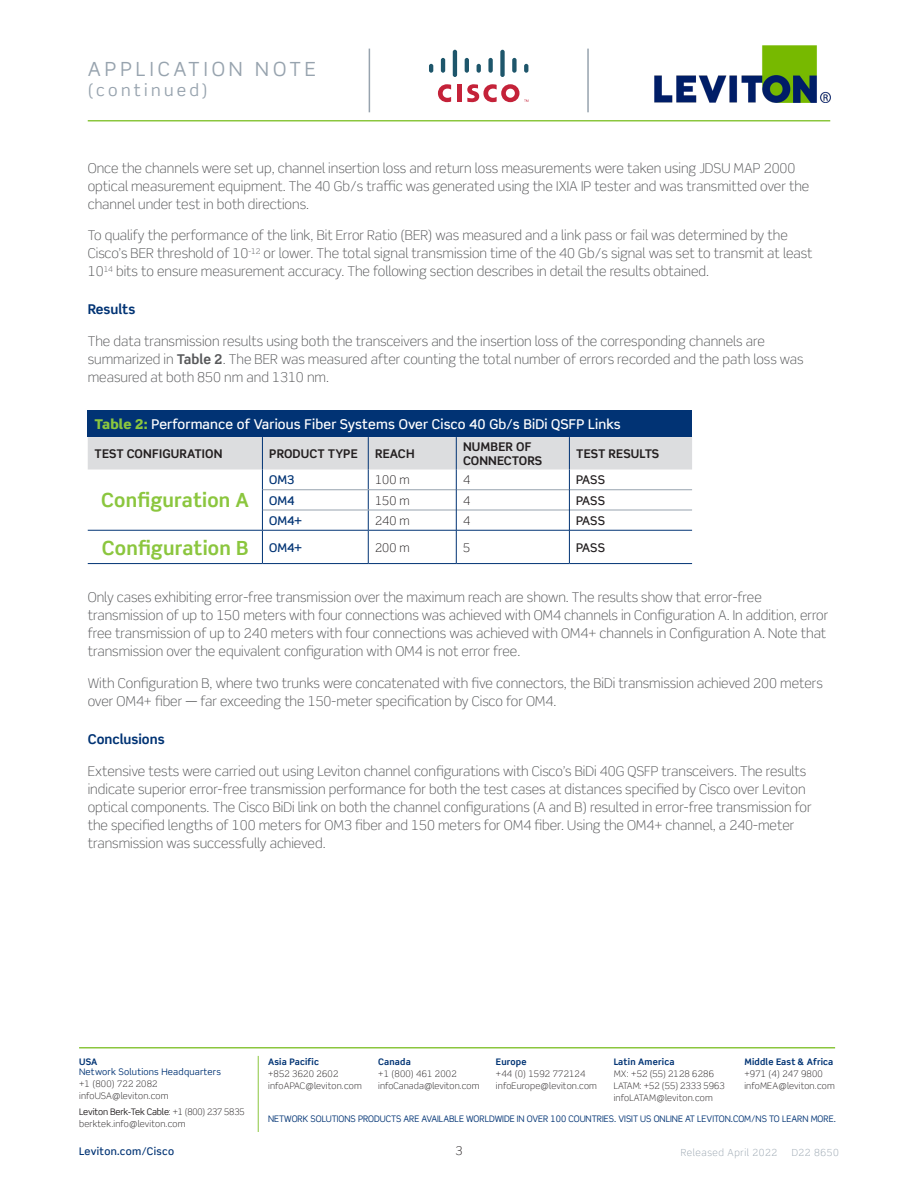
<style>
.page{position:relative;width:918px;height:1188px;background:#fff}
.page>*{position:absolute;margin:0;border:0;box-sizing:border-box;transform-origin:0 0}
.Chart_First_Column_T{font:700 19.5px "Scene Std";letter-spacing:.01em;color:#8bc63e}
.t1{font:19.5px "Scene Std";letter-spacing:.2em;color:#97a3ae}
.t2{font:16.5px "Scene Std";letter-spacing:.2em;color:#97a3ae}
.Body{font:300 13.5px/18px "Scene Std";color:#57585a}
.Subheaders{font:500 13.5px "Scene Std";letter-spacing:.01em;color:#fff}
.t3{font:700 13.5px "Scene Std";color:#013374}
.Part_Chart_Descripti{font:700 12px/14.4px "Scene Std";letter-spacing:.01em;color:#231f20}
.Part_Number{font:300 12px "Scene Std";letter-spacing:.01em;color:#231f20}
.Part_Number-2{font:500 12px "Scene Std";color:#231f20}
.Part_Number-3{font:500 12px "Scene Std";letter-spacing:.005em;color:#013374}
.t4{font:500 10.5px "Scene Std";letter-spacing:.03em;color:#013374}
.Body-2{font:300 9.75px "Scene Std";letter-spacing:.06em;color:#97a3ae}
.t5{font:300 9px/12px "Scene Std";letter-spacing:.02em;color:#231f20}
.t6{font:9px "Scene Std";color:#013374;scale:.96 1}
.t7{font:700 9px "Scene Std";letter-spacing:.02em;color:#013374}
.t8{font:9px "Scene Std";letter-spacing:.02em;color:#013374}
.s1{font-weight:700}
.s2{font-weight:900;color:#8bc63e}
.s3{font-weight:400}
</style>
<div class="page">
<hr style="left:258px;top:1056px;width:1px;height:76px;background:#8bc63e">
<div style="left:88px;top:410px;width:604px;height:27px;background:#013374"></div>
<hr style="left:262px;top:531px;width:1px;height:32px;background:#013374">
<hr style="left:368px;top:531px;width:1px;height:32px;background:#013374">
<hr style="left:88px;top:530px;width:174px;height:1px;background:#013374">
<hr style="left:262px;top:530px;width:106px;height:1px;background:#013374">
<hr style="left:368px;top:530px;width:88px;height:1px;background:#013374">
<hr style="left:456px;top:530px;width:113px;height:1px;background:#013374">
<hr style="left:570px;top:530px;width:122px;height:1px;background:#013374">
<hr style="left:456px;top:530px;width:1px;height:33px;background:#013374">
<svg style="left:88px;top:437px;width:604px;height:93px"></svg>
<hr style="left:569px;top:530px;width:1px;height:33px;background:#013374">
<hr style="left:88px;top:563px;width:174px;height:1px;background:#013374">
<hr style="left:262px;top:563px;width:106px;height:1px;background:#013374">
<hr style="left:368px;top:563px;width:88px;height:1px;background:#013374">
<hr style="left:456px;top:563px;width:113px;height:1px;background:#013374">
<hr style="left:569px;top:563px;width:123px;height:1px;background:#013374">
<hr style="left:587px;top:49px;width:2px;height:63px;background:#97a3ae">
<hr style="left:369px;top:49px;width:1px;height:63px;background:#97a3ae">
<hr style="left:88px;top:120px;width:742px;height:2px;background:#8bc63e">
<hr style="left:457px;top:85px;width:4px;height:17px;background:#c42239">
<svg style="left:438px;top:84px;width:13px;height:18px"></svg>
<svg style="left:467px;top:84px;width:61px;height:18px"></svg>
<svg style="left:429px;top:64px;width:4px;height:9px"></svg>
<hr style="left:441px;top:58px;width:4px;height:15px;background:#1e566b;border-radius:2px">
<hr style="left:453px;top:50px;width:4px;height:27px;background:#1e566b;border-radius:2px">
<hr style="left:465px;top:58px;width:4px;height:15px;background:#1e566b;border-radius:2px">
<svg style="left:477px;top:64px;width:4px;height:9px"></svg>
<div style="left:488px;top:58px;width:5px;height:15px;background:#1e566b;border-radius:2px"></div>
<div style="left:500px;top:50px;width:5px;height:27px;background:#1e566b;border-radius:2px"></div>
<div style="left:512px;top:58px;width:5px;height:15px;background:#1e566b;border-radius:2px"></div>
<svg style="left:524px;top:64px;width:4px;height:9px"></svg>
<img style="left:654px;top:45px;width:176px;height:57px">
<hr style="left:79px;top:1047px;width:756px;height:1px;background:#8bc63e">
<h1 class="t1" style="left:88px;top:57px;width:230px">APPLICATION NOTE</h1>
<p class="t2" style="left:88px;top:80px;width:121px">(continued)</p>
<p class="Body" style="left:88px;top:159px;width:723px">Once the channels were set up, channel insertion loss and return loss measurements were taken using JDSU MAP 2000 optical measurement equipment. The 40 Gb/s traffic was generated using the IXIA IP tester and was transmitted over the channel under test in both directions.</p>
<p class="Body" style="left:88px;top:226px;width:726px">To qualify the performance of the link, Bit Error Ratio (BER) was measured and a link pass or fail was determined by the<br>Cisco’s BER threshold of 10<sup>-12</sup> or lower. The total signal transmission time of the 40 Gb/s signal was set to transmit at least<br>10<sup>14</sup> bits to ensure measurement accuracy. The following section describes in detail the results obtained.</p>
<p class="t3" style="left:88px;top:301px;width:49px">Results</p>
<p class="Body" style="left:88px;top:332px;width:717px">The data transmission results using both the transceivers and the insertion loss of the corresponding channels are summarized in <span class="s1">Table 2</span>. The BER was measured after counting the total number of errors recorded and the path loss was measured at both 850 nm and 1310 nm.</p>
<p class="Subheaders" style="left:94px;top:416px;width:528px"><span class="s2">Table 2:</span> Performance of Various Fiber Systems Over Cisco 40 Gb/s BiDi QSFP Links</p>
<p class="Part_Chart_Descripti" style="left:94px;top:446px;width:129px">TEST CONFIGURATION</p>
<p class="Part_Chart_Descripti" style="left:269px;top:446px;width:90px">PRODUCT TYPE</p>
<p class="Part_Chart_Descripti" style="left:375px;top:446px;width:41px">REACH</p>
<p class="Part_Chart_Descripti" style="left:463px;top:439px;width:80px">NUMBER OF<br>CONNECTORS</p>
<p class="Part_Chart_Descripti" style="left:576px;top:446px;width:85px">TEST RESULTS</p>
<p class="Chart_First_Column_T" style="left:101px;top:488px;width:149px">Configuration A</p>
<p class="Part_Number-3" style="left:269px;top:473px;width:27px">OM3</p>
<p class="Part_Number" style="left:375px;top:473px;width:36px">100 m</p>
<p class="Part_Number" style="left:463px;top:473px;width:9px">4</p>
<p class="Part_Number-2" style="left:576px;top:473px;width:30px">PASS</p>
<p class="Part_Number-3" style="left:269px;top:493px;width:27px">OM4</p>
<p class="Part_Number" style="left:375px;top:493px;width:36px">150 m</p>
<p class="Part_Number" style="left:463px;top:493px;width:9px">4</p>
<p class="Part_Number-2" style="left:576px;top:493px;width:30px">PASS</p>
<p class="Part_Number-3" style="left:269px;top:513px;width:34px">OM4+</p>
<p class="Part_Number" style="left:375px;top:513px;width:36px">240 m</p>
<p class="Part_Number" style="left:463px;top:513px;width:9px">4</p>
<p class="Part_Number-2" style="left:576px;top:513px;width:30px">PASS</p>
<p class="Chart_First_Column_T" style="left:102px;top:535px;width:148px">Configuration B</p>
<p class="Part_Number-3" style="left:269px;top:540px;width:34px">OM4+</p>
<p class="Part_Number" style="left:375px;top:540px;width:36px">200 m</p>
<p class="Part_Number" style="left:463px;top:540px;width:9px">5</p>
<p class="Part_Number-2" style="left:576px;top:540px;width:30px">PASS</p>
<p class="Body" style="left:88px;top:589px;width:742px">Only cases exhibiting error-free transmission over the maximum reach are shown. The results show that error-free transmission of up to 150 meters with four connections was achieved with OM4 channels in Configuration A. In addition, error free transmission of up to 240 meters with four connections was achieved with OM4+ channels in Configuration A. Note that transmission over the equivalent configuration with OM4 is not error free.</p>
<p class="Body" style="left:88px;top:674px;width:737px">With Configuration B, where two trunks were concatenated with five connectors, the BiDi transmission achieved 200 meters over OM4+ fiber — far exceeding the 150-meter specification by Cisco for OM4.</p>
<p class="t3" style="left:88px;top:731px;width:78px">Conclusions</p>
<p class="Body" style="left:88px;top:762px;width:725px">Extensive tests were carried out using Leviton channel configurations with Cisco’s BiDi 40G QSFP transceivers. The results indicate superior error-free transmission performance for both the test cases at distances specified by Cisco over Leviton optical components. The Cisco BiDi link on both the channel configurations (A and B) resulted in error-free transmission for the specified lengths of 100 meters for OM3 fiber and 150 meters for OM4 fiber. Using the OM4+ channel, a 240-meter transmission was successfully achieved.</p>
<p class="t7" style="left:79px;top:1056px;width:20px">USA</p>
<p class="t8" style="left:79px;top:1066px;width:143px">Network Solutions Headquarters</p>
<p class="t5" style="left:79px;top:1078px;width:91px">+1 (800) 722 2082 infoUSA@leviton.com</p>
<p class="t5" style="left:79px;top:1105px;width:167px"><span class="s3">Leviton Berk-Tek Cable</span>: +1 (800) 237 5835 berktek.info@leviton.com</p>
<p class="t7" style="left:268px;top:1056px;width:52px">Asia Pacific</p>
<p class="t5" style="left:268px;top:1068px;width:95px">+852 3620 2602 infoAPAC@leviton.com</p>
<p class="t7" style="left:744px;top:1056px;width:91px">Middle East &amp; Africa</p>
<p class="t5" style="left:744px;top:1068px;width:92px">+971 (4) 247 9800 infoMEA@leviton.com</p>
<p class="t6" style="left:268px;top:1113px;width:593px">NETWORK SOLUTIONS PRODUCTS ARE AVAILABLE WORLDWIDE IN OVER 100 COUNTRIES. VISIT US ONLINE AT LEVITON.COM/NS TO LEARN MORE.</p>
<p class="t7" style="left:378px;top:1056px;width:34px">Canada</p>
<p class="t5" style="left:378px;top:1068px;width:103px">+1 (800) 461 2002 infoCanada@leviton.com</p>
<p class="t7" style="left:614px;top:1056px;width:62px">Latin America</p>
<p class="t5" style="left:614px;top:1068px;width:113px">MX: +52 (55) 2128 6286<br>LATAM: +52 (55) 2333 5963 infoLATAM@leviton.com</p>
<p class="t7" style="left:496px;top:1056px;width:32px">Europe</p>
<p class="t5" style="left:496px;top:1068px;width:102px">+44 (0) 1592 772124 infoEurope@leviton.com</p>
<p class="t4" style="left:79px;top:1145px;width:96px">Leviton.com/Cisco</p>
<p class="Part_Number" style="left:455px;top:1143px;width:9px">3</p>
<p class="Body-2" style="left:681px;top:1146px;width:98px">Released April 2022</p>
<p class="Body-2" style="left:792px;top:1146px;width:49px">D22 8650</p>
</div>
